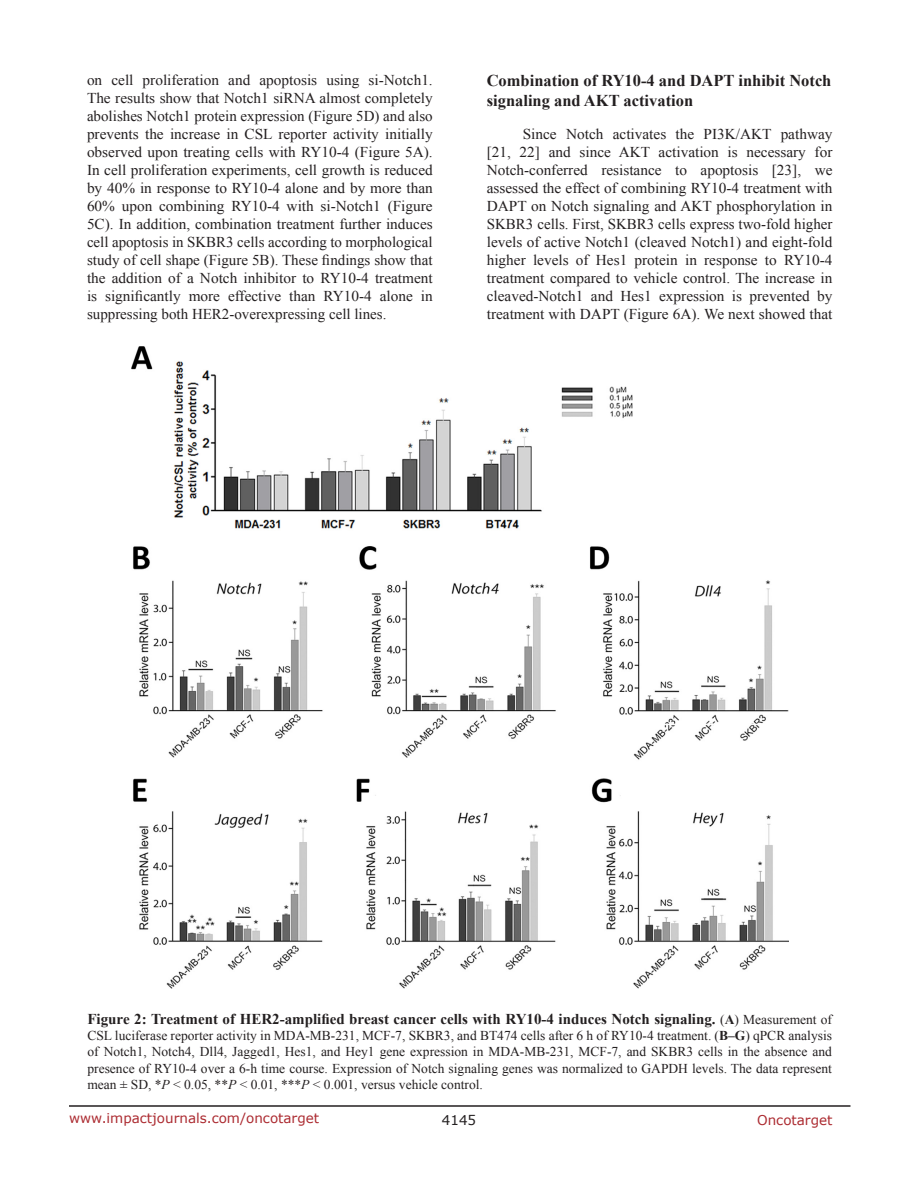
<style>
.page{position:relative;width:918px;height:1188px;background:#fff}
.page>*{position:absolute;margin:0;border:0;box-sizing:border-box;transform-origin:0 0}
.SubHeading_middle{font:700 16.5px/19.8px "Times New Roman";color:#231f20}
.BodyText{font:15px/18px "Times New Roman";color:#231f20;text-align:justify}
.FigureText{font:700 15px "Times New Roman";color:#231f20}
.FigureText-2{font:13.5px/16.2px "Times New Roman";color:#231f20;text-align:justify}
.t1{font:13.5px "Verdana";color:#ac2b31}
.t2{font:13.5px "Verdana";color:#231f20}
.s1{font-weight:400;font-size:13.5px}
.s2{font-size:13.5px}
.s3{font-weight:700}
.s4{font-style:italic}
</style>
<div class="page">
<hr style="left:69px;top:1105px;width:781px;height:2px;background:#231f20">
<img style="left:131px;top:346px;width:657px;height:642px">
<p class="BodyText" style="left:87px;top:71px;width:347px">on cell proliferation and apoptosis using si-Notch1.<br>The results show that Notch1 siRNA almost completely abolishes Notch1 protein expression (Figure 5D) and also prevents the increase in CSL reporter activity initially observed upon treating cells with RY10-4 (Figure 5A).<br>In cell proliferation experiments, cell growth is reduced by 40% in response to RY10-4 alone and by more than 60% upon combining RY10-4 with si-Notch1 (Figure 5C). In addition, combination treatment further induces cell apoptosis in SKBR3 cells according to morphological study of cell shape (Figure 5B). These findings show that the addition of a Notch inhibitor to RY10-4 treatment is significantly more effective than RY10-4 alone in suppressing both HER2-overexpressing cell lines.</p>
<p class="SubHeading_middle" style="left:487px;top:70px;width:346px">Combination of RY10-4 and DAPT inhibit Notch signaling and AKT activation</p>
<p class="BodyText" style="left:487px;top:125px;width:347px;text-indent:36px">Since Notch activates the PI3K/AKT pathway [21, 22] and since AKT activation is necessary for Notch-conferred resistance to apoptosis [23], we assessed the effect of combining RY10-4 treatment with DAPT on Notch signaling and AKT phosphorylation in SKBR3 cells. First, SKBR3 cells express two-fold higher levels of active Notch1 (cleaved Notch1) and eight-fold higher levels of Hes1 protein in response to RY10-4 treatment compared to vehicle control. The increase in cleaved-Notch1 and Hes1 expression is prevented by treatment with DAPT (Figure 6A). We next showed that</p>
<p class="FigureText" style="left:87px;top:1009px;width:746px">Figure 2: Treatment of HER2-amplified breast cancer cells with RY10-4 induces Notch signaling. <span class="s1">(</span><span class="s2">A</span><span class="s1">) Measurement of</span></p>
<p class="FigureText-2" style="left:87px;top:1027px;width:746px">CSL luciferase reporter activity in MDA-MB-231, MCF-7, SKBR3, and BT474 cells after 6 h of RY10-4 treatment. (<span class="s3">B–G</span>) qPCR analysis of Notch1, Notch4, Dll4, Jagged1, Hes1, and Hey1 gene expression in MDA-MB-231, MCF-7, and SKBR3 cells in the absence and presence of RY10-4 over a 6-h time course. Expression of Notch signaling genes was normalized to GAPDH levels. The data represent mean ± SD, *<span class="s4">P</span> &lt; 0.05, **<span class="s4">P</span> &lt; 0.01, ***<span class="s4">P</span> &lt; 0.001, versus vehicle control.</p>
<p class="t1" style="left:69px;top:1109px;width:252px">www.impactjournals.com/oncotarget</p>
<p class="t2" style="left:442px;top:1111px;width:36px">4145</p>
<p class="t1" style="left:757px;top:1111px;width:77px">Oncotarget</p>
</div>
